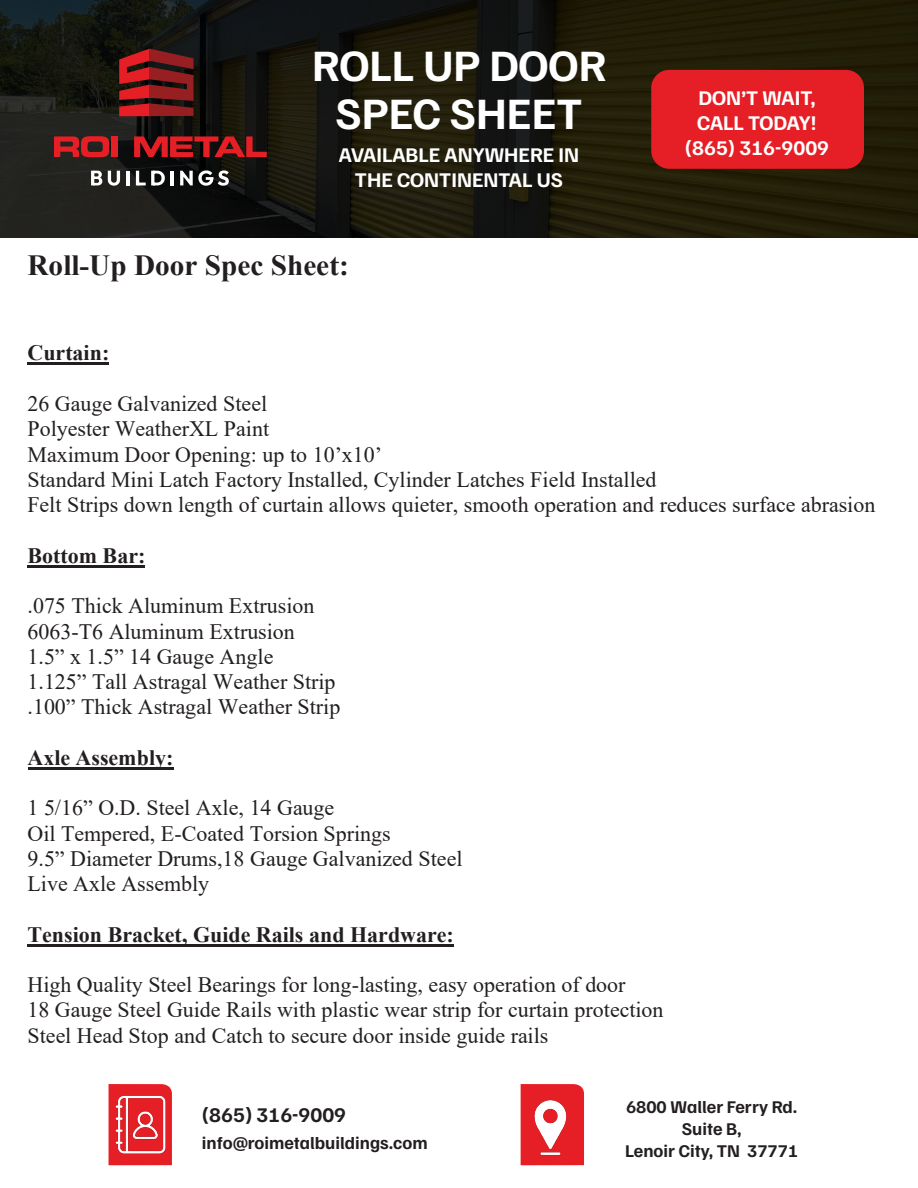
<style>
.page{position:relative;width:918px;height:1188px;background:#fff}
.page>*{position:absolute;margin:0;border:0;box-sizing:border-box;transform-origin:0 0}
.t1{font:700 45px/48px "Familjen Grotesk";color:#fff;text-align:center}
.t2{font:700 29.25px "Times New Roman";color:#231f20}
.t3{font:22.05px/25.2px "Times New Roman";color:#231f20}
.t4{font:700 22.05px "Times New Roman";color:#231f20}
.t5{font:700 21px "Familjen Grotesk";color:#fff}
.t6{font:700 21px "Familjen Grotesk";color:#231f20}
.t7{font:700 18px "Familjen Grotesk";color:#231f20}
</style>
<div class="page">
<hr style="left:28px;top:363px;width:81px;height:2px;background:#231f20">
<hr style="left:28px;top:565px;width:117px;height:2px;background:#231f20">
<hr style="left:28px;top:767px;width:145px;height:2px;background:#231f20">
<hr style="left:28px;top:944px;width:426px;height:2px;background:#231f20">
<svg style="left:0;top:0;width:918px;height:238px;background:#1b1a0e"></svg>
<div style="left:651px;top:70px;width:213px;height:99px;background:#e61e25;border-radius:18px"></div>
<svg style="left:119px;top:49px;width:75px;height:67px;background:#801a1c"></svg>
<svg style="left:54px;top:136px;width:55px;height:21px"></svg>
<div style="left:111px;top:136px;width:7px;height:21px;background:#e61e25"></div>
<svg style="left:134px;top:136px;width:133px;height:21px;background:#88181a"></svg>
<svg style="left:91px;top:171px;width:11px;height:14px"></svg>
<svg style="left:108px;top:171px;width:12px;height:15px"></svg>
<hr style="left:126px;top:171px;width:4px;height:14px;background:#fff">
<hr style="left:136px;top:171px;width:3px;height:14px;background:#fff">
<svg style="left:139px;top:171px;width:26px;height:14px"></svg>
<hr style="left:170px;top:171px;width:4px;height:14px;background:#fff">
<svg style="left:180px;top:170px;width:49px;height:16px"></svg>
<svg style="left:109px;top:1084px;width:63px;height:81px"></svg>
<img style="left:521px;top:1084px;width:63px;height:81px">
<img style="left:109px;top:1087px;width:63px;height:75px">
<p class="t1" style="left:312px;top:39px;width:296px">ROLL UP DOOR<br>SPEC SHEET</p>
<p class="t5" style="left:339px;top:141px;width:242px">AVAILABLE ANYWHERE IN</p>
<p class="t5" style="left:355px;top:166px;width:210px">THE CONTINENTAL US</p>
<p class="t2" style="left:28px;top:244px;width:323px">Roll-Up Door Spec Sheet:</p>
<p class="t5" style="left:698px;top:83px;width:119px">DON’T WAIT,</p>
<p class="t5" style="left:697px;top:109px;width:121px">CALL TODAY!</p>
<p class="t5" style="left:685px;top:134px;width:146px">(865) 316-9009</p>
<p class="t4" style="left:28px;top:337px;width:83px">Curtain:</p>
<p class="t3" style="left:28px;top:390px;width:849px">26 Gauge Galvanized Steel<br>Polyester WeatherXL Paint<br>Maximum Door Opening: up to 10’x10’<br>Standard Mini Latch Factory Installed, Cylinder Latches Field Installed<br>Felt Strips down length of curtain allows quieter, smooth operation and reduces surface abrasion</p>
<p class="t4" style="left:28px;top:539px;width:119px">Bottom Bar:</p>
<p class="t3" style="left:28px;top:593px;width:314px">.075 Thick Aluminum Extrusion<br>6063-T6 Aluminum Extrusion<br>1.5” x 1.5” 14 Gauge Angle<br>1.125” Tall Astragal Weather Strip .100” Thick Astragal Weather Strip</p>
<p class="t4" style="left:28px;top:741px;width:147px">Axle Assembly:</p>
<p class="t3" style="left:28px;top:795px;width:436px">1 5/16” O.D. Steel Axle, 14 Gauge<br>Oil Tempered, E-Coated Torsion Springs<br>9.5” Diameter Drums,18 Gauge Galvanized Steel Live Axle Assembly</p>
<p class="t4" style="left:28px;top:918px;width:428px">Tension Bracket, Guide Rails and Hardware:</p>
<p class="t3" style="left:28px;top:971px;width:638px">High Quality Steel Bearings for long-lasting, easy operation of door<br>18 Gauge Steel Guide Rails with plastic wear strip for curtain protection<br>Steel Head Stop and Catch to secure door inside guide rails</p>
<p class="t6" style="left:202px;top:1101px;width:146px">(865) 316-9009</p>
<p class="t7" style="left:202px;top:1131px;width:227px">info@roimetalbuildings.com</p>
<p class="t7" style="left:626px;top:1095px;width:173px">6800 Waller Ferry Rd.</p>
<p class="t7" style="left:682px;top:1117px;width:61px">Suite B,</p>
<p class="t7" style="left:625px;top:1138px;width:174px">Lenoir City, TN 37771</p>
</div>
